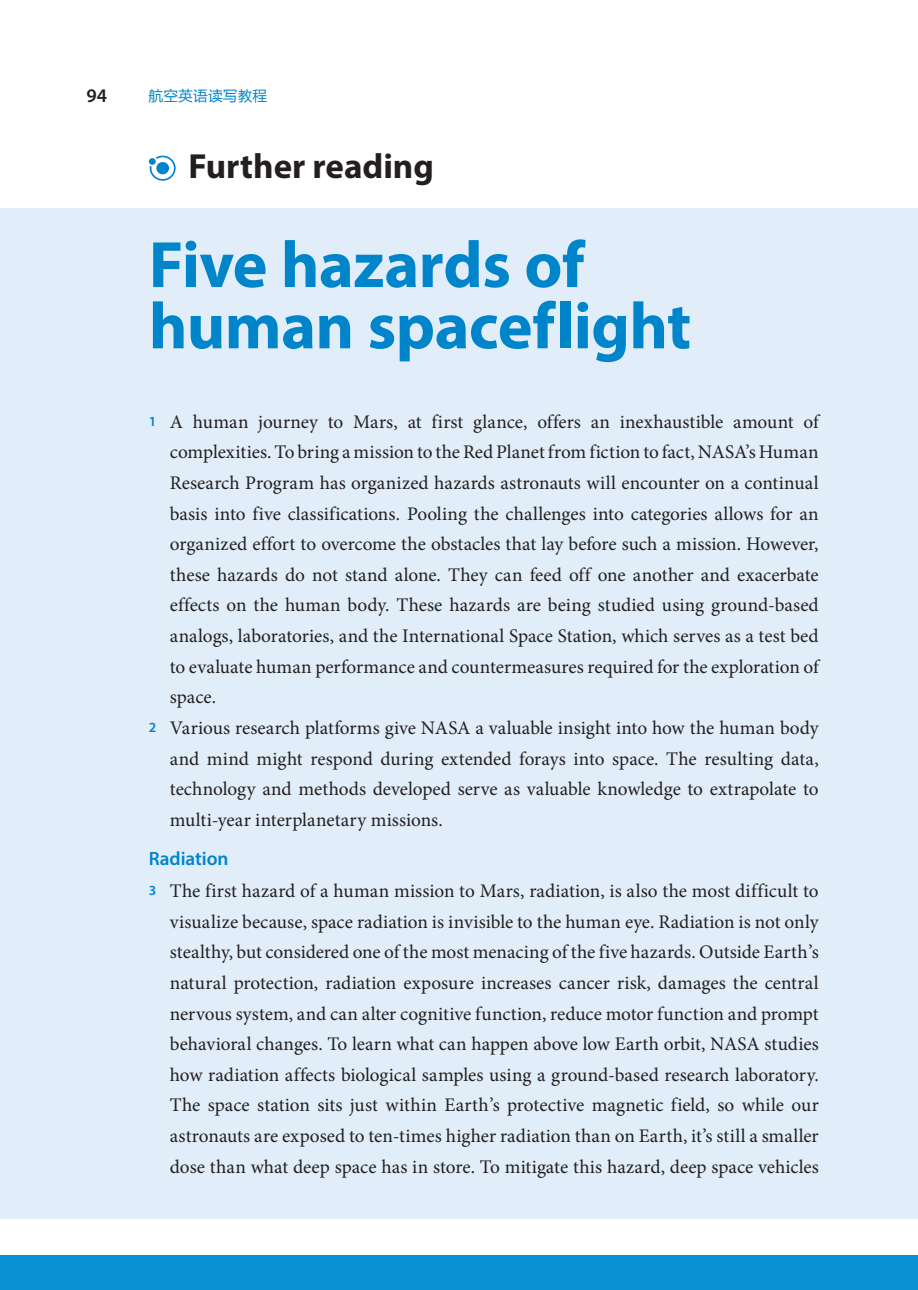
<style>
.page{position:relative;width:918px;height:1290px;background:#fff}
.page>*{position:absolute;margin:0;border:0;box-sizing:border-box;transform-origin:0 0}
.t1{font:700 66.15px/61.2px "Myriad Pro";letter-spacing:-.01em;color:#0085cb}
.t2{font:700 35px "Myriad Pro";color:#231f20}
.t3{font:19.25px/30.6px "Minion Pro";color:#231f20;text-align:justify}
.t4{font:600 19.25px "Myriad Pro";letter-spacing:-.005em;color:#0085cb}
.t5{font:600 19.25px "Myriad Pro";color:#231f20}
.t6{font:14.88px "FZLTHJW GB1 0";color:#0085cb}
.s1{font-family:"Myriad Pro";font-weight:600;font-size:14px;color:#0085cb}
</style>
<div class="page">
<div style="left:0;top:1255px;width:918px;height:35px;background:#0891d2"></div>
<div style="left:0;top:208px;width:918px;height:1011px;background:#e1edf8"></div>
<svg style="left:150px;top:156px;width:26px;height:25px"></svg>
<div style="left:149px;top:158px;width:7px;height:7px;background:#0085cb;border-radius:50%"></div>
<p class="t5" style="left:86px;top:83px;width:22px">94</p>
<p class="t6" style="left:148px;top:87px;width:121px">航空英语读写教程</p>
<h2 class="t2" style="left:188px;top:143px;width:247px">Further reading</h2>
<h1 class="t1" style="left:149px;top:232px;width:544px">Five hazards of human spaceflight</h1>
<p class="t3" style="left:149px;top:406px;width:671px"><span class="s1">1</span> A human journey to Mars, at first glance, offers an inexhaustible amount of</p>
<p class="t3" style="left:170px;top:437px;width:650px">complexities. To bring a mission to the Red Planet from fiction to fact, NASA’s Human</p>
<p class="t3" style="left:170px;top:467px;width:650px">Research Program has organized hazards astronauts will encounter on a continual</p>
<p class="t3" style="left:170px;top:498px;width:650px">basis into five classifications. Pooling the challenges into categories allows for an</p>
<p class="t3" style="left:170px;top:529px;width:650px">organized effort to overcome the obstacles that lay before such a mission. However,</p>
<p class="t3" style="left:170px;top:559px;width:650px">these hazards do not stand alone. They can feed off one another and exacerbate</p>
<p class="t3" style="left:170px;top:590px;width:650px">effects on the human body. These hazards are being studied using ground-based</p>
<p class="t3" style="left:170px;top:621px;width:650px">analogs, laboratories, and the International Space Station, which serves as a test bed</p>
<p class="t3" style="left:170px;top:651px;width:650px">to evaluate human performance and countermeasures required for the exploration of</p>
<p class="t3" style="left:170px;top:682px;width:48px">space.</p>
<p class="t3" style="left:149px;top:712px;width:671px"><span class="s1">2</span> Various research platforms give NASA a valuable insight into how the human body</p>
<p class="t3" style="left:170px;top:743px;width:650px">and mind might respond during extended forays into space. The resulting data,</p>
<p class="t3" style="left:170px;top:774px;width:650px">technology and methods developed serve as valuable knowledge to extrapolate to</p>
<p class="t3" style="left:170px;top:804px;width:274px">multi-year interplanetary missions.</p>
<p class="t4" style="left:149px;top:846px;width:81px">Radiation</p>
<p class="t3" style="left:170px;top:876px;width:650px;text-indent:-21px"><span class="s1">3</span> The first hazard of a human mission to Mars, radiation, is also the most difficult to visualize because, space radiation is invisible to the human eye. Radiation is not only stealthy, but considered one of the most menacing of the five hazards. Outside Earth’s natural protection, radiation exposure increases cancer risk, damages the central nervous system, and can alter cognitive function, reduce motor function and prompt behavioral changes. To learn what can happen above low Earth orbit, NASA studies how radiation affects biological samples using a ground-based research laboratory.<br>The space station sits just within Earth’s protective magnetic field, so while our astronauts are exposed to ten-times higher radiation than on Earth, it’s still a smaller dose than what deep space has in store. To mitigate this hazard, deep space vehicles</p>
</div>
